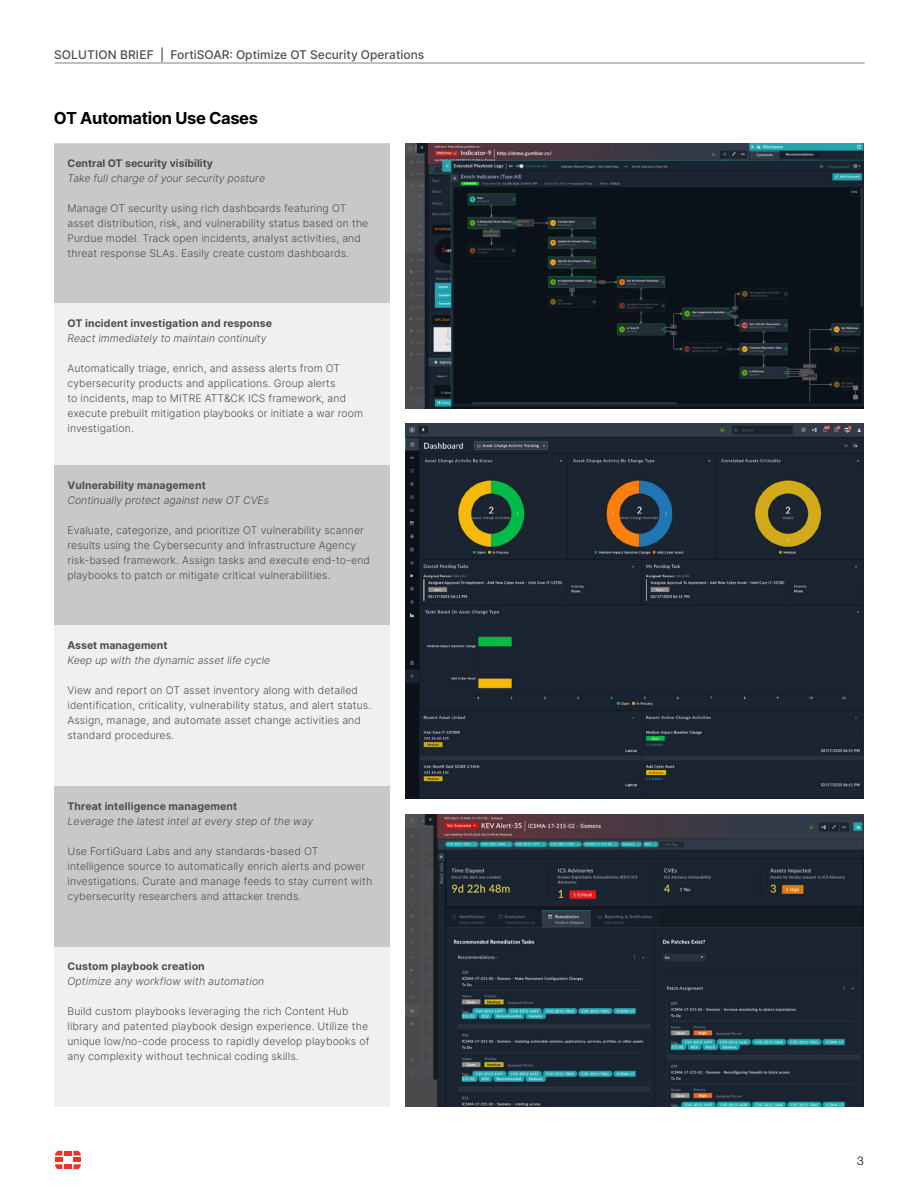
<style>
.page{position:relative;width:918px;height:1188px;background:#fff}
.page>*{position:absolute;margin:0;border:0;box-sizing:border-box;transform-origin:0 0}
.t1{font:700 16.5px "Inter";letter-spacing:-.02em;color:#000}
.t2{font:500 12px "Inter";color:#4d4d4f}
.t3{font:300 12px "Helvetica Neue LT Pro";color:#000}
.t4{font:300 10.5px/15px "Inter";letter-spacing:.01em;color:#4d4d4f}
.t5{font:10.5px "Inter Light Italic BETA";color:#4d4d4f}
.t6{font:700 10.5px "Inter";letter-spacing:.01em;color:#4d4d4f}
</style>
<div class="page">
<hr style="left:55px;top:63px;width:810px;height:1px;background:#738592">
<div style="left:54px;top:143px;width:336px;height:482px;background:#c8c8c8"></div>
<div style="left:54px;top:304px;width:336px;height:161px;background:#f0f0f0"></div>
<div style="left:54px;top:625px;width:336px;height:482px;background:#f0f0f0"></div>
<div style="left:54px;top:786px;width:336px;height:160px;background:#c8c8c8"></div>
<img style="left:406px;top:143px;width:458px;height:265px">
<img style="left:406px;top:424px;width:458px;height:375px">
<img style="left:406px;top:814px;width:458px;height:293px">
<div style="left:64px;top:1151px;width:8px;height:5px;background:#ee3124"></div>
<div style="left:64px;top:1164px;width:8px;height:5px;background:#ee3124"></div>
<svg style="left:55px;top:1151px;width:7px;height:18px"></svg>
<svg style="left:74px;top:1151px;width:7px;height:18px"></svg>
<p class="t2" style="left:54px;top:46px;width:372px">SOLUTION BRIEF | FortiSOAR: Optimize OT Security Operations</p>
<h1 class="t1" style="left:54px;top:106px;width:206px">OT Automation Use Cases</h1>
<p class="t6" style="left:67px;top:155px;width:147px">Central OT security visibility</p>
<p class="t5" style="left:67px;top:171px;width:199px">Take full charge of your security posture</p>
<p class="t4" style="left:67px;top:200px;width:302px">Manage OT security using rich dashboards featuring OT asset distribution, risk, and vulnerability status based on the Purdue model. Track open incidents, analyst activities, and threat response SLAs. Easily create custom dashboards.</p>
<p class="t6" style="left:67px;top:316px;width:206px">OT incident investigation and response</p>
<p class="t5" style="left:67px;top:331px;width:200px">React immediately to maintain continuity</p>
<p class="t4" style="left:67px;top:361px;width:297px">Automatically triage, enrich, and assess alerts from OT cybersecurity products and applications. Group alerts<br>to incidents, map to MITRE ATT&amp;CK ICS framework, and execute prebuilt mitigation playbooks or initiate a war room investigation.</p>
<p class="t6" style="left:67px;top:477px;width:140px">Vulnerability management</p>
<p class="t5" style="left:67px;top:492px;width:203px">Continually protect against new OT CVEs</p>
<p class="t4" style="left:67px;top:522px;width:304px">Evaluate, categorize, and prioritize OT vulnerability scanner results using the Cybersecurity and Infrastructure Agency risk-based framework. Assign tasks and execute end-to-end playbooks to patch or mitigate critical vulnerabilities.</p>
<p class="t6" style="left:67px;top:638px;width:101px">Asset management</p>
<p class="t5" style="left:67px;top:653px;width:204px">Keep up with the dynamic asset life cycle</p>
<p class="t4" style="left:67px;top:682px;width:305px">View and report on OT asset inventory along with detailed identification, criticality, vulnerability status, and alert status.<br>Assign, manage, and automate asset change activities and standard procedures.</p>
<p class="t6" style="left:67px;top:798px;width:171px">Threat intelligence management</p>
<p class="t5" style="left:67px;top:813px;width:247px">Leverage the latest intel at every step of the way</p>
<p class="t4" style="left:67px;top:843px;width:306px">Use FortiGuard Labs and any standards-based OT intelligence source to automatically enrich alerts and power investigations. Curate and manage feeds to stay current with cybersecurity researchers and attacker trends.</p>
<p class="t6" style="left:67px;top:959px;width:139px">Custom playbook creation</p>
<p class="t5" style="left:67px;top:974px;width:198px">Optimize any workflow with automation</p>
<p class="t4" style="left:67px;top:1004px;width:303px">Build custom playbooks leveraging the rich Content Hub library and patented playbook design experience. Utilize the unique low/no-code process to rapidly develop playbooks of any complexity without technical coding skills.</p>
<p class="t3" style="left:857px;top:1154px;width:8px">3</p>
</div>
